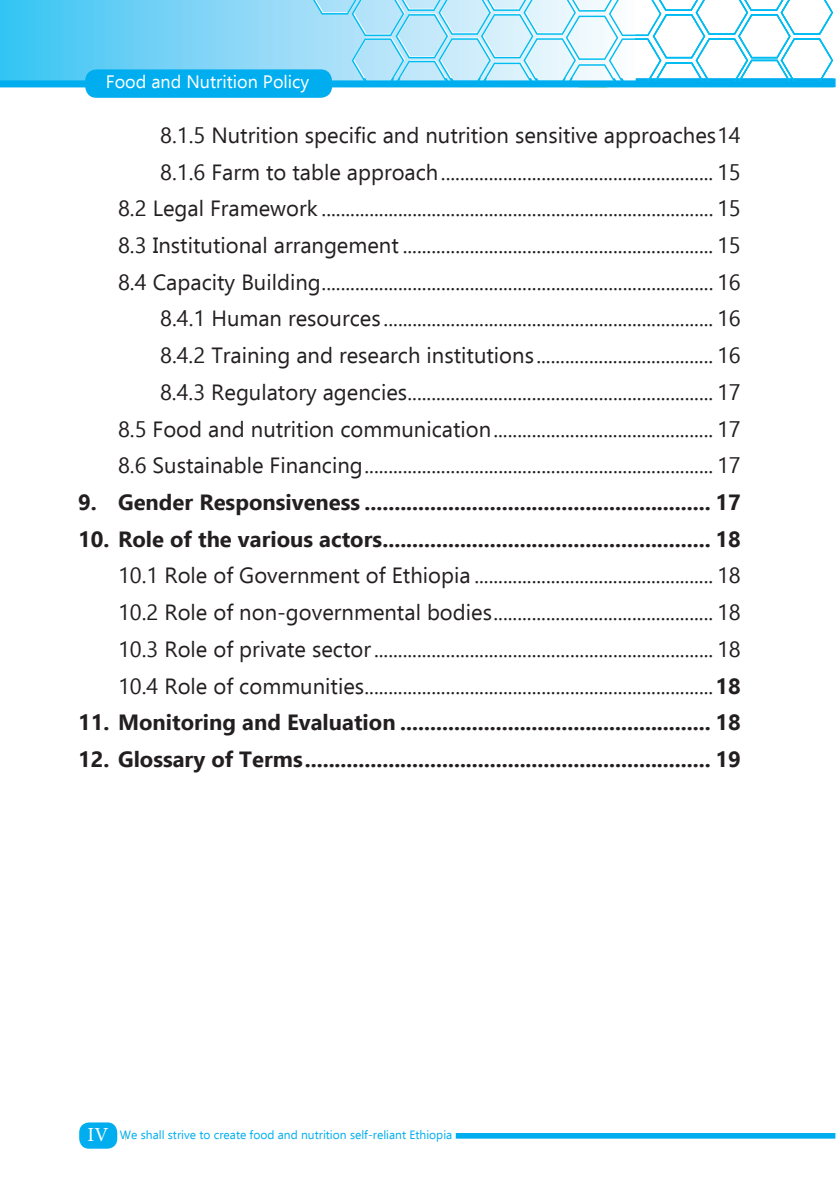
<style>
.page{position:relative;width:840px;height:1191px;background:#fff}
.page>*{position:absolute;margin:0;border:0;box-sizing:border-box;transform-origin:0 0}
.t1{font:22px/36.6px "Ebrima";color:#231f20;text-align:right}
.t2{font:700 22px "Ebrima";color:#231f20}
.t3{font:18px "Ebrima";color:#fff}
.t4{font:12px "Ebrima";color:#00aeef}
.s1{font-weight:700}
.s2{font-family:"Minion Pro";font-size:20px;color:#fff}
</style>
<div class="page">
<div style="left:455px;top:1133px;width:379px;height:5px;background:#00aeef"></div>
<div style="left:79px;top:1122px;width:38px;height:26px;background:#00aeef;border-radius:10px"></div>
<div style="left:85px;top:69px;width:247px;height:29px;background:#00aeef;border-radius:12px"></div>
<svg style="left:0;top:0;width:835px;height:88px"></svg>
<p class="t3" style="left:106px;top:69px;width:205px">Food and Nutrition Policy</p>
<p class="t1" style="left:118px;top:116px;width:624px">8.1.5 Nutrition specific and nutrition sensitive approaches14<br>8.1.6 Farm to table approach......................................................... 15<br>8.2 Legal Framework .................................................................................. 15<br>8.3 Institutional arrangement ................................................................. 15<br>8.4 Capacity Building.................................................................................. 16<br>8.4.1 Human resources ..................................................................... 16<br>8.4.2 Training and research institutions ..................................... 16<br>8.4.3 Regulatory agencies................................................................ 17<br>8.5 Food and nutrition communication.............................................. 17<br>8.6 Sustainable Financing......................................................................... 17</p>
<p class="t2" style="left:78px;top:486px;width:664px">9. Gender Responsiveness .......................................................... 17</p>
<p class="t2" style="left:78px;top:522px;width:664px">10. Role of the various actors....................................................... 18</p>
<p class="t1" style="left:118px;top:557px;width:624px;text-align:justify">10.1 Role of Government of Ethiopia .................................................. 18<br>10.2 Role of non-governmental bodies.............................................. 18<br>10.3 Role of private sector....................................................................... 18<br>10.4 Role of communities.........................................................................<span class="s1">18</span></p>
<p class="t2" style="left:78px;top:706px;width:663px">11. Monitoring and Evaluation .................................................... 18</p>
<p class="t2" style="left:78px;top:743px;width:664px">12. Glossary of Terms.................................................................... 19</p>
<p class="t4" style="left:87px;top:1126px;width:366px"><span class="s2">IV</span> We shall strive to create food and nutrition self-reliant Ethiopia</p>
</div>
